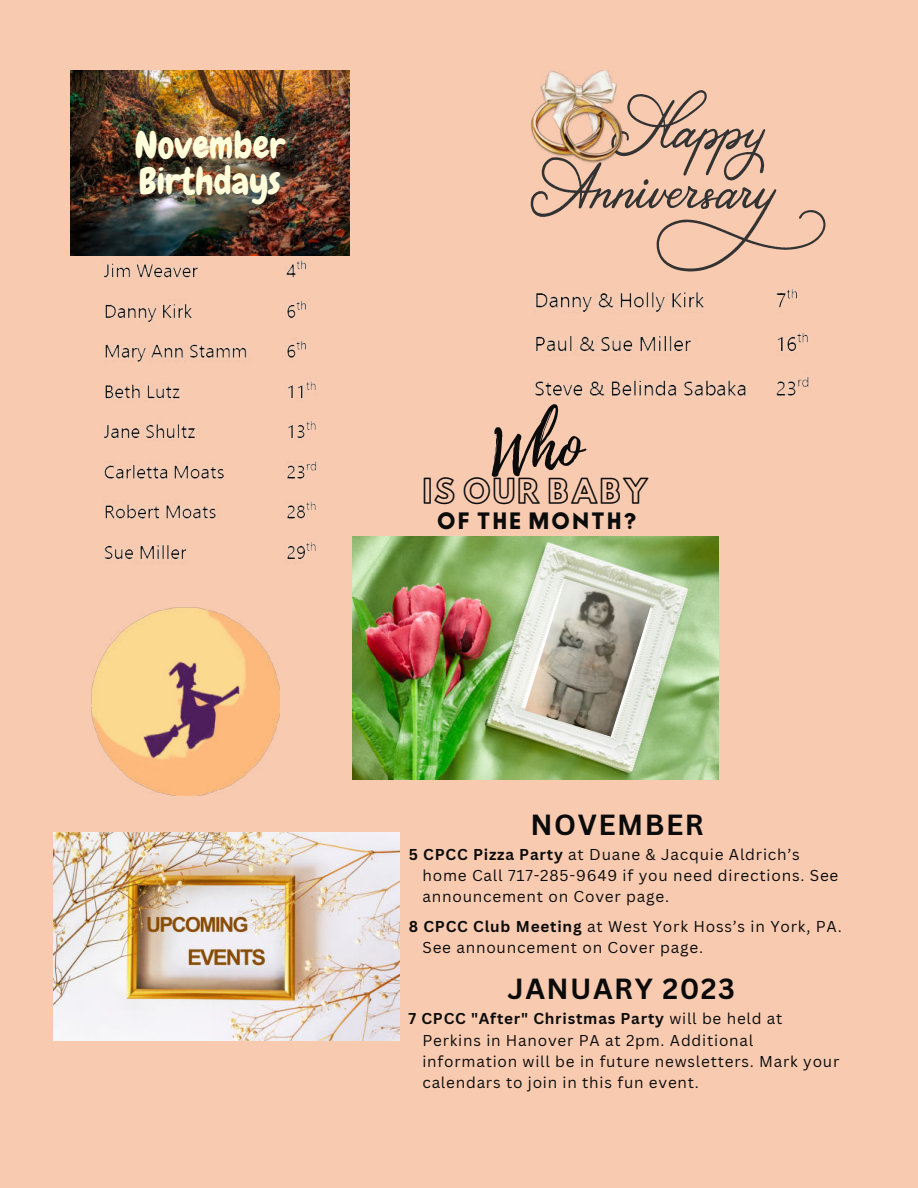
<style>
.page{position:relative;width:918px;height:1188px;background:#f8cbb1}
.page>*{position:absolute;margin:0;border:0;box-sizing:border-box;transform-origin:0 0}
.t1{font:37.05px/36.2px "Chewy";color:#ffffdc}
.t2{font:29.85px "Hussar Ekologiczne 1";letter-spacing:.06em;color:#0b0b0b}
.t3{font:700 28.35px "Canva Sans";letter-spacing:.05em;color:#0b0b0b}
.t4{font:20.1px "Hussar Bd";letter-spacing:.09em;color:#0b0b0b}
.t5{font:15.3px/21.1px "Canva Sans";letter-spacing:.05em;color:#0b0b0b}
.s1{font-weight:700}
</style>
<div class="page">
<img style="left:352px;top:536px;width:367px;height:243px">
<img style="left:525px;top:579px;width:126px;height:158px">
<img style="left:70px;top:70px;width:279px;height:186px">
<img style="left:70px;top:246px;width:273px;height:313px">
<img style="left:535px;top:289px;width:274px;height:107px">
<svg style="left:531px;top:90px;width:294px;height:181px"></svg>
<img style="left:531px;top:70px;width:93px;height:93px">
<img style="left:53px;top:833px;width:347px;height:208px">
<img style="left:92px;top:608px;width:188px;height:188px">
<h1 class="t1" style="left:134px;top:127px;width:152px">November<br>Birthdays</h1>
<h2 class="t2" style="left:423px;top:467px;width:227px">IS OUR BABY</h2>
<h3 class="t4" style="left:437px;top:504px;width:201px">OF THE MONTH?</h3>
<h3 class="t3" style="left:531px;top:807px;width:175px">NOVEMBER</h3>
<p class="t5" style="left:422px;top:844px;width:417px;text-indent:-14px"><span class="s1">5 CPCC Pizza Party</span> at Duane &amp; Jacquie Aldrich’s home Call 717-285-9649 if you need directions. See announcement on Cover page.</p>
<p class="t5" style="left:422px;top:916px;width:421px;text-indent:-14px"><span class="s1">8 CPCC Club Meeting</span> at West York Hoss’s in York, PA.<br>See announcement on Cover page.</p>
<h3 class="t3" style="left:508px;top:972px;width:229px">JANUARY 2023</h3>
<p class="t5" style="left:422px;top:1008px;width:419px;text-indent:-14px"><span class="s1">7 CPCC "After" Christmas Party</span> will be held at Perkins in Hanover PA at 2pm. Additional information will be in future newsletters. Mark your calendars to join in this fun event.</p>
</div>
